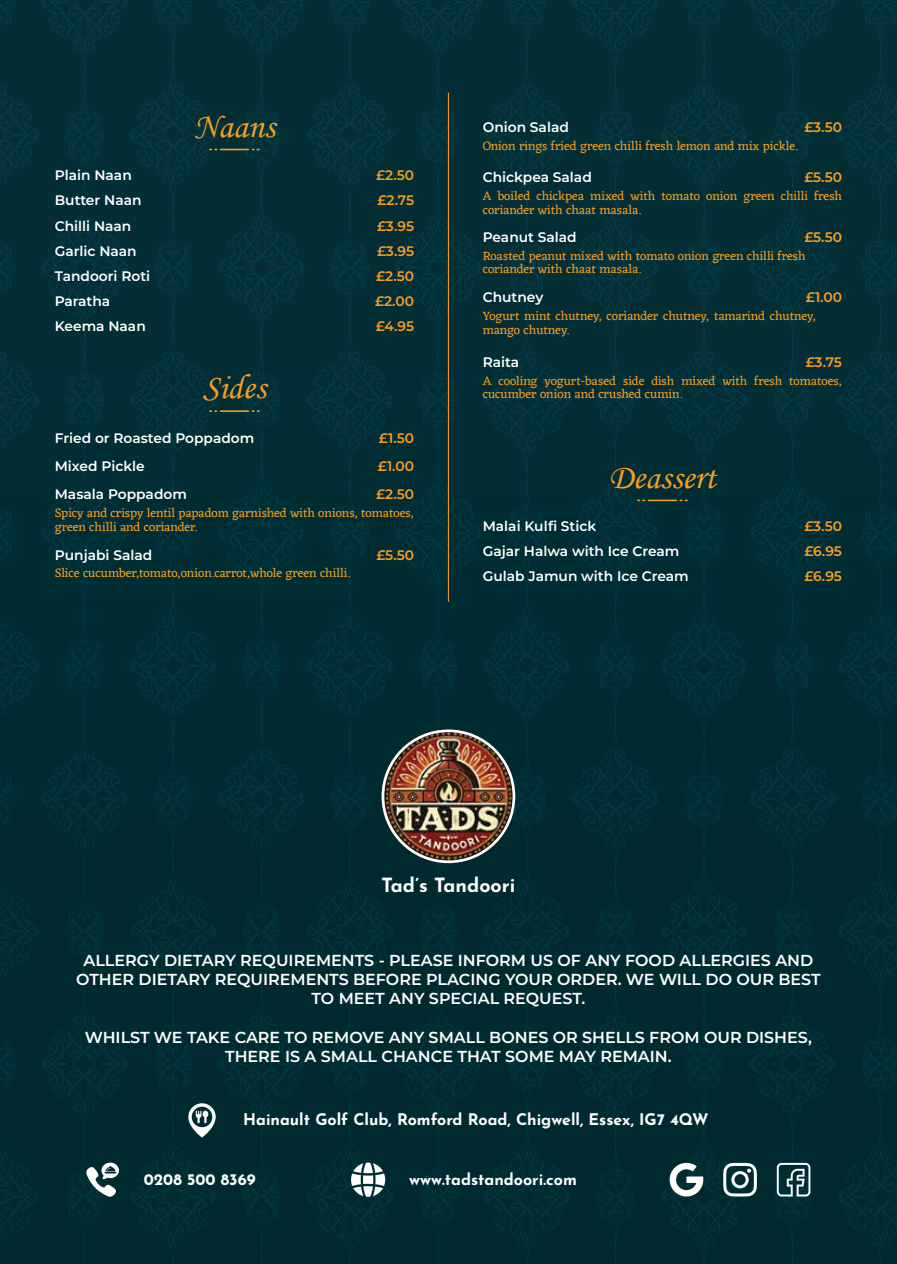
<style>
.page{position:relative;width:897px;height:1264px;background:#fff}
.page>*{position:absolute;margin:0;border:0;box-sizing:border-box;transform-origin:0 0}
.t1{font:34.95px "Monotype Corsiva";color:#f99d1e}
.t2{font:700 19.5px "Josefin Sans";color:#fff}
.t3{font:700 16.05px "Josefin Sans";color:#fff}
.t4{font:100 15.9px/19px "Montserrat";color:#fff;text-align:center}
.t5{font:100 13.8px "Montserrat";color:#fff}
.t6{font:100 13.8px "Montserrat";color:#f99d1e}
.t7{font:12.75px/13.8px "Eczar";color:#f99d1e}
</style>
<div class="page">
<div style="left:0;top:0;width:896px;height:1264px;background:#002d34"></div>
<svg style="left:381px;top:729px;width:134px;height:134px"></svg>
<img style="left:384px;top:732px;width:128px;height:128px;border-radius:64px">
<svg style="left:188px;top:1103px;width:28px;height:34px"></svg>
<svg style="left:86px;top:1162px;width:33px;height:34px"></svg>
<svg style="left:351px;top:1162px;width:34px;height:34px"></svg>
<svg style="left:669px;top:1163px;width:34px;height:33px"></svg>
<svg style="left:723px;top:1163px;width:33px;height:33px"></svg>
<svg style="left:776px;top:1163px;width:34px;height:33px"></svg>
<svg style="left:210px;top:149px;width:49px;height:1px"></svg>
<hr style="left:220px;top:410px;width:28px;height:2px;background:#f99d1e">
<svg style="left:252px;top:410px;width:7px;height:2px"></svg>
<hr style="left:448px;top:93px;width:1px;height:508px;background:#f99d1e">
<hr style="left:648px;top:499px;width:28px;height:2px;background:#f99d1e">
<h1 class="t1" style="left:194px;top:105px;width:83px">Naans</h1>
<p class="t5" style="left:55px;top:166px;width:78px">Plain Naan</p>
<p class="t6" style="left:376px;top:166px;width:39px">£2.50</p>
<p class="t5" style="left:55px;top:191px;width:88px">Butter Naan</p>
<p class="t6" style="left:377px;top:191px;width:38px">£2.75</p>
<p class="t5" style="left:55px;top:216px;width:78px">Chilli Naan</p>
<p class="t6" style="left:377px;top:216px;width:39px">£3.95</p>
<p class="t5" style="left:55px;top:242px;width:83px">Garlic Naan</p>
<p class="t6" style="left:377px;top:242px;width:39px">£3.95</p>
<p class="t5" style="left:55px;top:267px;width:97px">Tandoori Roti</p>
<p class="t6" style="left:376px;top:267px;width:39px">£2.50</p>
<p class="t5" style="left:55px;top:292px;width:57px">Paratha</p>
<p class="t6" style="left:375px;top:292px;width:40px">£2.00</p>
<p class="t5" style="left:55px;top:317px;width:92px">Keema Naan</p>
<p class="t6" style="left:375px;top:317px;width:40px">£4.95</p>
<h1 class="t1" style="left:203px;top:366px;width:65px">Sides</h1>
<p class="t5" style="left:55px;top:428px;width:201px">Fried or Roasted Poppadom</p>
<p class="t6" style="left:379px;top:428px;width:37px">£1.50</p>
<p class="t5" style="left:55px;top:457px;width:91px">Mixed Pickle</p>
<p class="t6" style="left:378px;top:457px;width:38px">£1.00</p>
<p class="t5" style="left:55px;top:485px;width:134px">Masala Poppadom</p>
<p class="t6" style="left:376px;top:485px;width:39px">£2.50</p>
<p class="t7" style="left:55px;top:507px;width:361px">Spicy and crispy lentil papadom garnished with onions, tomatoes, green chilli and coriander.</p>
<p class="t5" style="left:55px;top:545px;width:99px">Punjabi Salad</p>
<p class="t6" style="left:376px;top:545px;width:39px">£5.50</p>
<p class="t7" style="left:55px;top:567px;width:296px">Slice cucumber,tomato,onion.carrot,whole green chilli.</p>
<p class="t5" style="left:482px;top:118px;width:88px">Onion Salad</p>
<p class="t6" style="left:804px;top:118px;width:39px">£3.50</p>
<p class="t7" style="left:482px;top:140px;width:316px">Onion rings fried green chilli fresh lemon and mix pickle.</p>
<p class="t5" style="left:482px;top:168px;width:111px">Chickpea Salad</p>
<p class="t6" style="left:804px;top:168px;width:39px">£5.50</p>
<p class="t7" style="left:482px;top:189px;width:361px">A boiled chickpea mixed with tomato onion green chilli fresh coriander with chaat masala.</p>
<p class="t5" style="left:482px;top:228px;width:95px">Peanut Salad</p>
<p class="t6" style="left:804px;top:228px;width:39px">£5.50</p>
<p class="t7" style="left:482px;top:249px;width:324px">Roasted peanut mixed with tomato onion green chilli fresh coriander with chaat masala.</p>
<p class="t5" style="left:482px;top:288px;width:62px">Chutney</p>
<p class="t6" style="left:805px;top:288px;width:38px">£1.00</p>
<p class="t7" style="left:482px;top:309px;width:335px">Yogurt mint chutney, coriander chutney, tamarind chutney, mango chutney.</p>
<p class="t5" style="left:482px;top:353px;width:38px">Raita</p>
<p class="t6" style="left:805px;top:353px;width:38px">£3.75</p>
<p class="t7" style="left:482px;top:374px;width:361px">A cooling yogurt-based side dish mixed with fresh tomatoes, cucumber onion and crushed cumin.</p>
<h1 class="t1" style="left:608px;top:456px;width:109px">Deassert</h1>
<p class="t5" style="left:482px;top:517px;width:115px">Malai Kulfi Stick</p>
<p class="t6" style="left:804px;top:517px;width:39px">£3.50</p>
<p class="t5" style="left:482px;top:542px;width:198px">Gajar Halwa with Ice Cream</p>
<p class="t6" style="left:804px;top:542px;width:39px">£6.95</p>
<p class="t5" style="left:482px;top:567px;width:207px">Gulab Jamun with Ice Cream</p>
<p class="t6" style="left:804px;top:567px;width:39px">£6.95</p>
<h2 class="t2" style="left:381px;top:867px;width:135px">Tad’s Tandoori</h2>
<p class="t4" style="left:76px;top:950px;width:746px">ALLERGY DIETARY REQUIREMENTS - PLEASE INFORM US OF ANY FOOD ALLERGIES AND<br>OTHER DIETARY REQUIREMENTS BEFORE PLACING YOUR ORDER. WE WILL DO OUR BEST<br>TO MEET ANY SPECIAL REQUEST.</p>
<p class="t4" style="left:85px;top:1027px;width:728px">WHILST WE TAKE CARE TO REMOVE ANY SMALL BONES OR SHELLS FROM OUR DISHES,<br>THERE IS A SMALL CHANCE THAT SOME MAY REMAIN.</p>
<p class="t3" style="left:243px;top:1105px;width:466px">Hainault Golf Club, Romford Road, Chigwell, Essex, IG7 4QW</p>
<p class="t3" style="left:144px;top:1164px;width:113px">0208 500 8369</p>
<p class="t3" style="left:409px;top:1164px;width:169px">www.tadstandoori.com</p>
</div>
